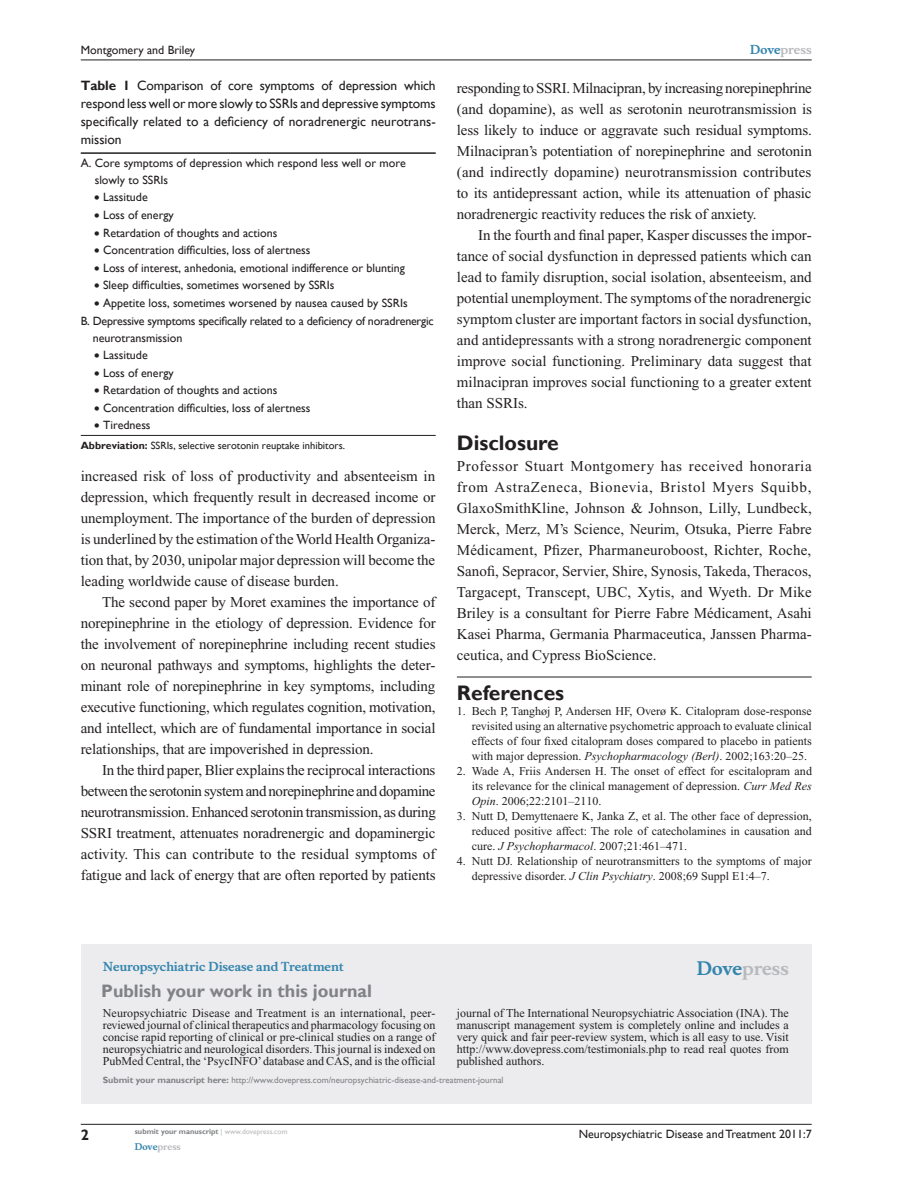
<style>
.page{position:relative;width:918px;height:1188px;background:#fff}
.page>*{position:absolute;margin:0;border:0;box-sizing:border-box;transform-origin:0 0}
.t1{font:700 21px "Gill Sans";color:#231f20}
.t2{font:700 18px "Gill Sans";color:#808285}
.t3{font:700 18px "Musee";color:#b8b9bc}
.t4{font:15px/21px "Times New Roman";letter-spacing:-.01em;color:#231f20;text-align:justify}
.t5{font:700 15px "Gill Sans";color:#231f20}
.t6{font:13.5px/18px "Gill Sans";color:#231f20;text-align:justify}
.t7{font:12px/12px "Times New Roman";color:#231f20;text-align:justify}
.t8{font:12px/16.5px "Gill Sans";color:#231f20}
.t9{font:12px/18.5px "Gill Sans";letter-spacing:-.02em;color:#231f20}
.t10{font:700 12px "Musee";color:#3485ae}
.t11{font:700 12px "Musee";color:#b8b9bc}
.t12{font:10.5px "Gill Sans";color:#231f20}
.t13{font:9px "Gill Sans";color:#808285}
.t14{font:700 9px "Musee";color:#b8b9bc}
.t15{font:700 7.5px "Gill Sans";color:#808285}
.s1{font-weight:700}
.s2{color:#3485ae}
.s3{font-style:italic}
.s4{font-weight:400;color:#b8b9bc}
</style>
<div class="page">
<div style="left:81px;top:944px;width:731px;height:159px;background:#ececee"></div>
<hr style="left:81px;top:1124px;width:731px;height:1px;background:#231f20">
<hr style="left:81px;top:60px;width:731px;height:1px;background:#231f20">
<hr style="left:457px;top:677px;width:355px;height:1px;background:#231f20">
<hr style="left:81px;top:152px;width:355px;height:2px;background:#231f20">
<hr style="left:81px;top:435px;width:355px;height:1px;background:#231f20">
<p class="t8" style="left:81px;top:42px;width:116px">Montgomery and Briley</p>
<p class="t6" style="left:81px;top:77px;width:356px"><span class="s1">Table 1</span> Comparison of core symptoms of depression which respond less well or more slowly to SSRIs and depressive symptoms specifically related to a deficiency of noradrenergic neurotrans&shy;mission</p>
<p class="t8" style="left:95px;top:155px;width:313px;text-indent:-14px">A. Core symptoms of depression which respond less well or more slowly to SSRIs</p>
<p class="t8" style="left:94px;top:189px;width:55px">• Lassitude</p>
<p class="t8" style="left:94px;top:207px;width:81px">• Loss of energy</p>
<p class="t8" style="left:94px;top:224px;width:185px">• Retardation of thoughts and actions</p>
<p class="t8" style="left:94px;top:242px;width:218px">• Concentration difficulties, loss of alertness</p>
<p class="t8" style="left:94px;top:260px;width:312px">• Loss of interest, anhedonia, emotional indifference or blunting</p>
<p class="t8" style="left:94px;top:277px;width:242px">• Sleep difficulties, sometimes worsened by SSRIs</p>
<p class="t9" style="left:81px;top:294px;width:354px;text-indent:14px">• Appetite loss, sometimes worsened by nausea caused by SSRIs<br>B. Depressive symptoms specifically related to a deficiency of noradrenergic</p>
<p class="t8" style="left:93px;top:330px;width:91px">neurotransmission</p>
<p class="t8" style="left:94px;top:347px;width:55px">• Lassitude</p>
<p class="t8" style="left:94px;top:365px;width:81px">• Loss of energy</p>
<p class="t8" style="left:94px;top:382px;width:185px">• Retardation of thoughts and actions</p>
<p class="t8" style="left:94px;top:400px;width:218px">• Concentration difficulties, loss of alertness</p>
<p class="t8" style="left:94px;top:417px;width:58px">• Tiredness</p>
<p class="t12" style="left:81px;top:439px;width:266px"><span class="s1">Abbreviation:</span> SSRIs, selective serotonin reuptake inhibitors.</p>
<p class="t4" style="left:81px;top:466px;width:356px">increased risk of loss of productivity and absenteeism in depression, which frequently result in decreased income or unemployment. The importance of the burden of depression is underlined by the estimation of the World Health Organiza&shy;tion that, by 2030, unipolar major depression will become the leading worldwide cause of disease burden.</p>
<p class="t4" style="left:81px;top:592px;width:356px;text-indent:21px">The second paper by Moret examines the importance of norepinephrine in the etiology of depression. Evidence for the involvement of norepinephrine including recent studies on neuronal pathways and symptoms, highlights the deter&shy;minant role of norepinephrine in key symptoms, including executive functioning, which regulates cognition, motivation, and intellect, which are of fundamental importance in social relationships, that are impoverished in depression.</p>
<p class="t4" style="left:81px;top:760px;width:357px;text-indent:21px">In the third paper, Blier explains the reciprocal interactions between the serotonin system and norepinephrine and dopamine neurotransmission. Enhanced serotonin transmission, as during SSRI treatment, attenuates noradrenergic and dopaminergic activity. This can contribute to the residual symptoms of fatigue and lack of energy that are often reported by patients</p>
<p class="t11" style="left:750px;top:43px;width:63px"><span class="s2">Dove</span>press</p>
<p class="t4" style="left:457px;top:77px;width:357px">responding to SSRI. Milnacipran, by increasing norepinephrine (and dopamine), as well as serotonin neurotransmission is less likely to induce or aggravate such residual symptoms.<br>Milnacipran’s potentiation of norepinephrine and serotonin (and indirectly dopamine) neurotransmission contributes to its antidepressant action, while its attenuation of phasic noradrenergic reactivity reduces the risk of anxiety.</p>
<p class="t4" style="left:457px;top:224px;width:356px;text-indent:21px">In the fourth and final paper, Kasper discusses the impor&shy;tance of social dysfunction in depressed patients which can lead to family disruption, social isolation, absenteeism, and potential unemployment. The symptoms of the noradrenergic symptom cluster are important factors in social dysfunction, and antidepressants with a strong noradrenergic component improve social functioning. Preliminary data suggest that milnacipran improves social functioning to a greater extent than SSRIs.</p>
<h1 class="t1" style="left:457px;top:430px;width:103px">Disclosure</h1>
<p class="t4" style="left:457px;top:455px;width:356px">Professor Stuart Montgomery has received honoraria from AstraZeneca, Bionevia, Bristol Myers Squibb, GlaxoSmithKline, Johnson &amp; Johnson, Lilly, Lundbeck, Merck, Merz, M’s Science, Neurim, Otsuka, Pierre Fabre Médicament, Pfizer, Pharmaneuroboost, Richter, Roche, Sanofi, Sepracor, Servier, Shire, Synosis, Takeda, Theracos, Targacept, Transcept, UBC, Xytis, and Wyeth. Dr Mike Briley is a consultant for Pierre Fabre Médicament, Asahi Kasei Pharma, Germania Pharmaceutica, Janssen Pharma&shy;ceutica, and Cypress BioScience.</p>
<h1 class="t1" style="left:457px;top:680px;width:109px">References</h1>
<p class="t7" style="left:472px;top:704px;width:341px;line-height:15px;text-indent:-15px">1. Bech P, Tanghøj P, Andersen HF, Overø K. Citalopram dose-response revisited using an alternative psychometric approach to evaluate clinical effects of four fixed citalopram doses compared to placebo in patients with major depression. <span class="s3">Psychopharmacology (Berl)</span>. 2002;163:20–25.</p>
<p class="t7" style="left:472px;top:764px;width:342px;line-height:15px;text-indent:-15px">2. Wade A, Friis Andersen H. The onset of effect for escitalopram and its relevance for the clinical management of depression. <span class="s3">Curr Med Res Opin</span>. 2006;22:2101–2110.</p>
<p class="t7" style="left:472px;top:809px;width:341px;line-height:15px;text-indent:-15px">3. Nutt D, Demyttenaere K, Janka Z, et al. The other face of depression, reduced positive affect: The role of catecholamines in causation and cure. <span class="s3">J Psychopharmacol</span>. 2007;21:461–471.</p>
<p class="t7" style="left:472px;top:854px;width:341px;line-height:15px;text-indent:-15px">4. Nutt DJ. Relationship of neurotransmitters to the symptoms of major depressive disorder. <span class="s3">J Clin Psychiatry</span>. 2008;69 Suppl E1:4–7.</p>
<p class="t10" style="left:103px;top:959px;width:243px">Neuropsychiatric Disease and Treatment</p>
<p class="t2" style="left:101px;top:980px;width:272px">Publish your work in this journal</p>
<p class="t3" style="left:697px;top:958px;width:94px"><span class="s2">Dove</span>press</p>
<p class="t7" style="left:103px;top:1007px;width:334px">Neuropsychiatric Disease and Treatment is an international, peer&shy;reviewed journal of clinical therapeutics and pharmacology focusing on concise rapid reporting of clinical or pre-clinical studies on a range of neuropsychiatric and neurological disorders. This journal is indexed on PubMed Central, the ‘PsycINFO’ database and CAS, and is the official</p>
<p class="t7" style="left:457px;top:1007px;width:333px">journal of The International Neuropsychiatric Association (INA). The manuscript management system is completely online and includes a very quick and fair peer-review system, which is all easy to use. Visit http://www.dovepress.com/testimonials.php to read real quotes from published authors.</p>
<p class="t13" style="left:103px;top:1075px;width:402px"><span class="s1">Submit your manuscript here:</span> http://www.dovepress.com/neuropsychiatric-disease-and-treatment-journal</p>
<p class="t5" style="left:81px;top:1126px;width:10px">2</p>
<p class="t15" style="left:135px;top:1127px;width:154px">submit your manuscript <span class="s4">| www.dovepress.com</span></p>
<p class="t14" style="left:135px;top:1141px;width:48px"><span class="s2">Dove</span>press</p>
<p class="t8" style="left:579px;top:1126px;width:235px">Neuropsychiatric Disease and Treatment 2011:7</p>
</div>
